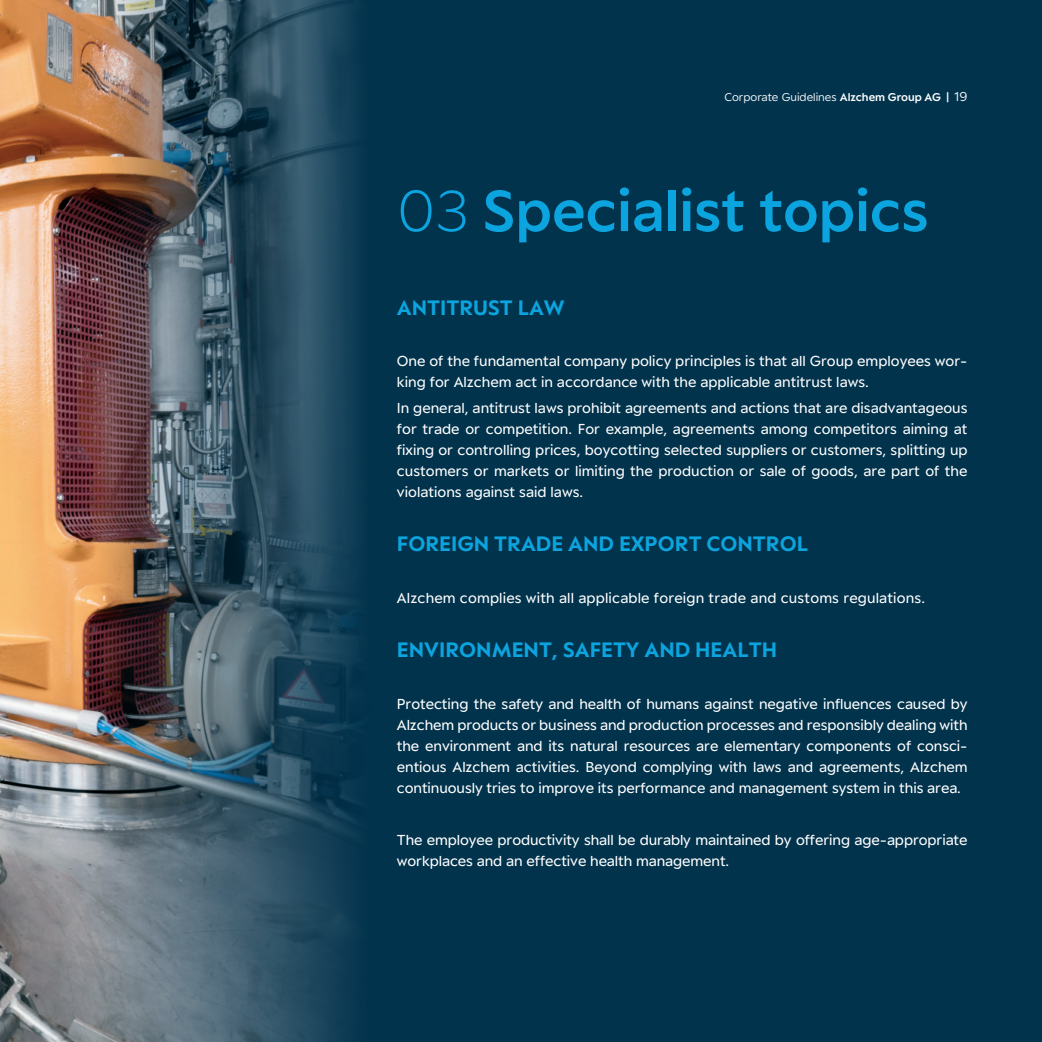
<style>
.page{position:relative;width:1042px;height:1042px;background:#02334d}
.page>*{position:absolute;margin:0;border:0;box-sizing:border-box;transform-origin:0 0}
.t1{font:600 63px "ACT";color:#0ca4de}
.t2{font:700 22.75px "ACT";color:#0ca4de}
.t3{font:15.75px/21px "ACT";color:#fff}
.t4{font:300 12.25px "ACT";color:#fff}
.s1{font-weight:600}
.s2{font-size:14px}
.s3{font-weight:100}
</style>
<div class="page">
<img style="left:0;top:0;width:357px;height:1042px">
<p class="t4" style="left:724px;top:87px;width:245px">Corporate Guidelines <span class="s1">Alzchem Group AG |</span> <span class="s2">19</span></p>
<h1 class="t1" style="left:397px;top:162px;width:533px"><span class="s3">03</span> Specialist topics</h1>
<h2 class="t2" style="left:397px;top:289px;width:169px">ANTITRUST LAW</h2>
<p class="t3" style="left:397px;top:350px;width:572px">One of the fundamental company policy principles is that all Group employees wor&shy;king for Alzchem act in accordance with the applicable antitrust laws.</p>
<p class="t3" style="left:397px;top:397px;width:572px;text-align:justify">In general, antitrust laws prohibit agreements and actions that are disadvantageous for trade or competition. For example, agreements among competitors aiming at fixing or controlling prices, boycotting selected suppliers or customers, splitting up customers or markets or limiting the production or sale of goods, are part of the violations against said laws.</p>
<h2 class="t2" style="left:397px;top:526px;width:413px">FOREIGN TRADE AND EXPORT CONTROL</h2>
<p class="t3" style="left:397px;top:587px;width:530px">Alzchem complies with all applicable foreign trade and customs regulations.</p>
<h2 class="t2" style="left:397px;top:632px;width:381px">ENVIRONMENT, SAFETY AND HEALTH</h2>
<p class="t3" style="left:397px;top:693px;width:572px;text-align:justify">Protecting the safety and health of humans against negative influences caused by Alzchem products or business and production processes and responsibly dealing with the environment and its natural resources are elementary components of consci&shy;entious Alzchem activities. Beyond complying with laws and agreements, Alzchem continuously tries to improve its performance and management system in this area.</p>
<p class="t3" style="left:397px;top:829px;width:572px">The employee productivity shall be durably maintained by offering age-appropriate workplaces and an effective health management.</p>
</div>
